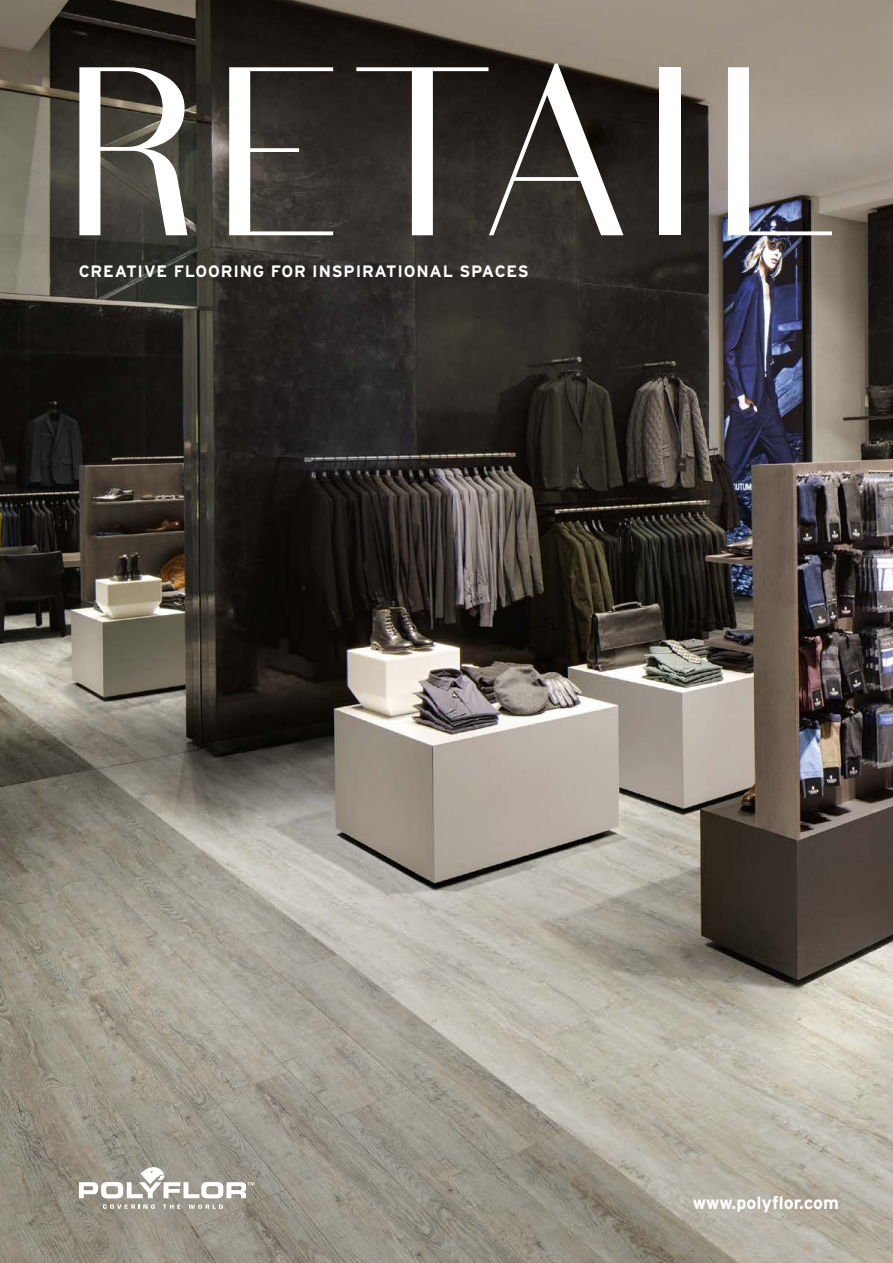
<style>
.page{position:relative;width:893px;height:1263px;background:#fff}
.page>*{position:absolute;margin:0;border:0;box-sizing:border-box;transform-origin:0 0}
.t1{font:238.5px "Bodoni Sans";letter-spacing:.035em;color:#fff}
.t2{font:700 18px "Interstate";color:#fff}
.t3{font:700 16.5px "Interstate";letter-spacing:.05em;color:#fff}
</style>
<div class="page">
<img style="left:0;top:0;width:893px;height:1263px">
<svg style="left:103px;top:1204px;width:52px;height:5px"></svg>
<svg style="left:163px;top:1204px;width:17px;height:5px"></svg>
<svg style="left:189px;top:1204px;width:34px;height:5px"></svg>
<svg style="left:79px;top:1167px;width:175px;height:31px"></svg>
<h1 class="t1" style="left:59px;top:16px;width:776px">RETAIL</h1>
<p class="t3" style="left:79px;top:261px;width:452px">CREATIVE FLOORING FOR INSPIRATIONAL SPACES</p>
<p class="t2" style="left:693px;top:1193px;width:148px">www.polyflor.com</p>
</div>
